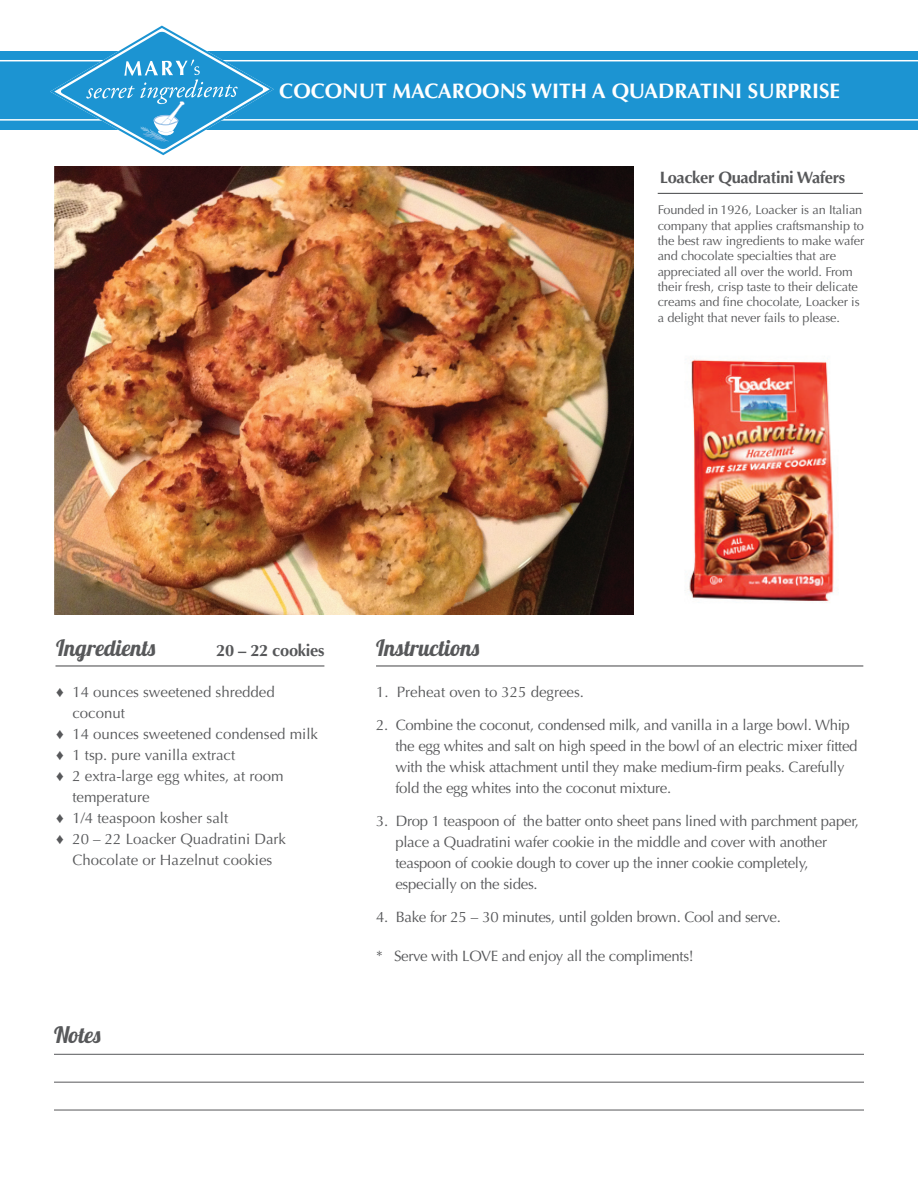
<style>
.page{position:relative;width:918px;height:1188px;background:#fff}
.page>*{position:absolute;margin:0;border:0;box-sizing:border-box;transform-origin:0 0}
.t1{font:22.5px "Lobster 1.4";color:#57585a}
.t2{font:700 21px "Optima";color:#fff}
.t3{font:700 16.5px "Optima";letter-spacing:-.02em;color:#57585a}
.t4{font:15px/21px "Optima";letter-spacing:-.02em;color:#57585a}
.t5{font:15px "Optima";color:#57585a}
.t6{font:12.75px/15.3px "Optima";letter-spacing:-.01em;color:#57585a}
.s1{font-family:"Arial"}
</style>
<div class="page">
<div style="left:0;top:51px;width:918px;height:79px;background:#1c94d2"></div>
<hr style="left:0;top:60px;width:918px;height:1px;background:#fff">
<hr style="left:0;top:119px;width:918px;height:2px;background:#fff">
<img style="left:54px;top:167px;width:580px;height:448px">
<img style="left:689px;top:358px;width:145px;height:245px">
<svg style="left:50px;top:26px;width:228px;height:129px"></svg>
<hr style="left:376px;top:665px;width:487px;height:2px;background:#57585a">
<hr style="left:56px;top:665px;width:268px;height:2px;background:#57585a">
<hr style="left:54px;top:1054px;width:810px;height:1px;background:#57585a">
<hr style="left:54px;top:1082px;width:810px;height:1px;background:#57585a">
<hr style="left:54px;top:1110px;width:810px;height:1px;background:#57585a">
<hr style="left:658px;top:193px;width:205px;height:1px;background:#57585a">
<h2 class="t2" style="left:279px;top:79px;width:562px">COCONUT MACAROONS WITH A QUADRATINI SURPRISE</h2>
<p class="t3" style="left:660px;top:168px;width:187px">Loacker Quadratini Wafers</p>
<h1 class="t1" style="left:56px;top:633px;width:101px">Ingredients</h1>
<p class="t3" style="left:216px;top:641px;width:110px">20 – 22 cookies</p>
<h1 class="t1" style="left:376px;top:633px;width:105px">Instructions</h1>
<p class="t6" style="left:658px;top:203px;width:208px">Founded in 1926, Loacker is an Italian company that applies craftsmanship to the best raw ingredients to make wafer and chocolate specialties that are appreciated all over the world. From their fresh, crisp taste to their delicate creams and fine chocolate, Loacker is a delight that never fails to please.</p>
<p class="t5" style="left:56px;top:683px;width:220px"><span class="s1">♦</span> 14 ounces sweetened shredded</p>
<p class="t5" style="left:72px;top:704px;width:54px">coconut</p>
<p class="t5" style="left:56px;top:725px;width:263px"><span class="s1">♦</span> 14 ounces sweetened condensed milk</p>
<p class="t5" style="left:56px;top:746px;width:181px"><span class="s1">♦</span> 1 tsp. pure vanilla extract</p>
<p class="t5" style="left:56px;top:767px;width:229px"><span class="s1">♦</span> 2 extra-large egg whites, at room</p>
<p class="t5" style="left:72px;top:788px;width:79px">temperature</p>
<p class="t5" style="left:56px;top:809px;width:174px"><span class="s1">♦</span> 1/4 teaspoon kosher salt</p>
<p class="t5" style="left:56px;top:830px;width:231px"><span class="s1">♦</span> 20 – 22 Loacker Quadratini Dark</p>
<p class="t5" style="left:72px;top:851px;width:202px">Chocolate or Hazelnut cookies</p>
<h1 class="t1" style="left:54px;top:1021px;width:48px">Notes</h1>
<p class="t5" style="left:376px;top:683px;width:210px">1. Preheat oven to 325 degrees.</p>
<p class="t4" style="left:395px;top:715px;width:464px;text-indent:-19px">2. Combine the coconut, condensed milk, and vanilla in a large bowl. Whip the egg whites and salt on high speed in the bowl of an electric mixer fitted with the whisk attachment until they make medium-firm peaks. Carefully fold the egg whites into the coconut mixture.</p>
<p class="t4" style="left:395px;top:811px;width:465px;text-indent:-19px">3. Drop 1 teaspoon of the batter onto sheet pans lined with parchment paper, place a Quadratini wafer cookie in the middle and cover with another teaspoon of cookie dough to cover up the inner cookie completely, especially on the sides.</p>
<p class="t4" style="left:376px;top:907px;width:406px">4. Bake for 25 – 30 minutes, until golden brown. Cool and serve.</p>
<p class="t4" style="left:376px;top:946px;width:319px">* Serve with LOVE and enjoy all the compliments!</p>
</div>
